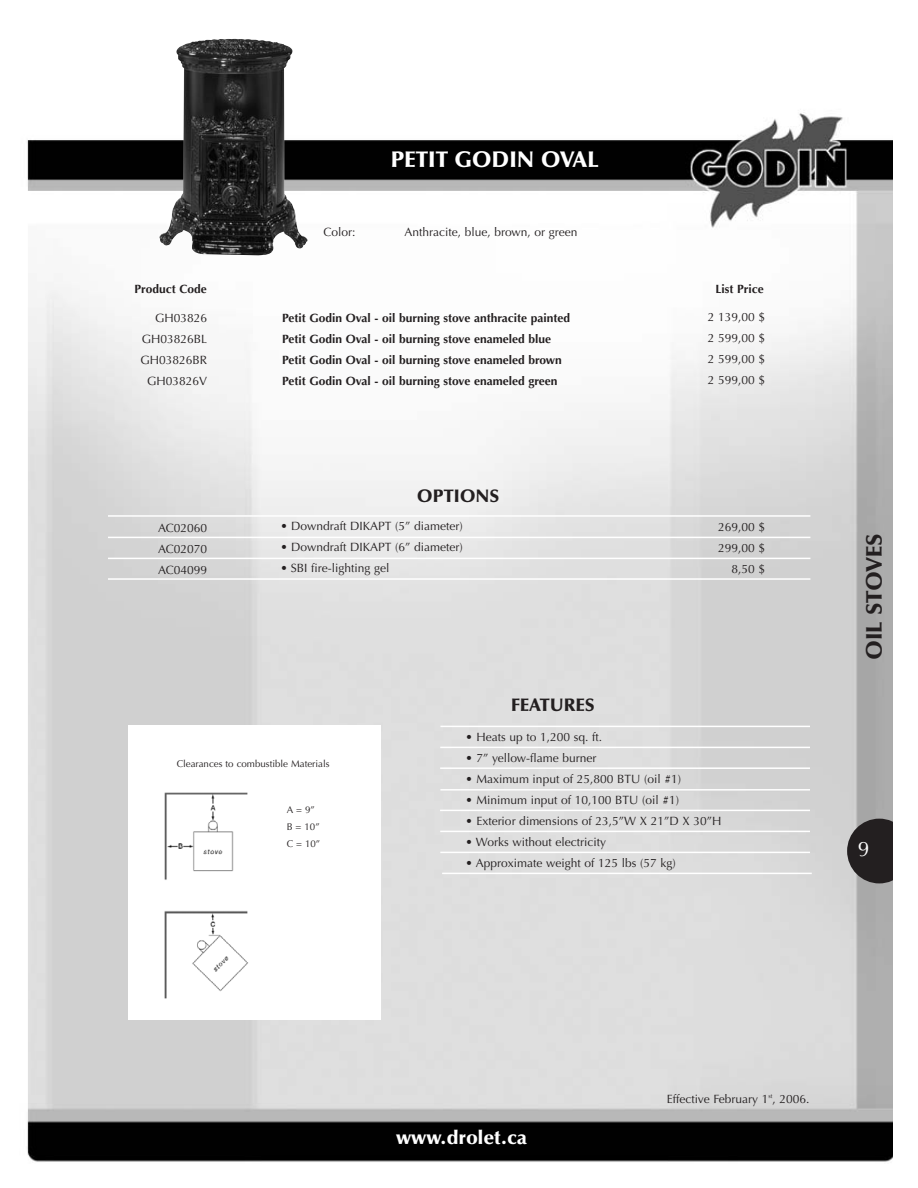
<style>
.page{position:relative;width:918px;height:1188px;background:#fff}
.page>*{position:absolute;margin:0;border:0;box-sizing:border-box;transform-origin:0 0}
.t1{font:900 22.5px "Optima";color:#fff}
.t2{font:900 22.5px "Optima";color:#231f20}
.t3{font:21px "Optima";color:#fff}
.t4{font:900 19.5px "Optima";color:#fff}
.t5{font:900 18px "Optima";color:#231f20}
.t6{font:12px/21px "Optima";color:#231f20;text-align:right}
.t7{font:700 12px/21px "Optima";color:#231f20}
.t8{font:9.75px/17px "Optima";color:#231f20}
</style>
<div class="page">
<img style="left:27px;top:38px;width:866px;height:1124px">
<hr style="left:108px;top:537px;width:702px;height:1px;background:#fff">
<hr style="left:108px;top:558px;width:702px;height:1px;background:#fff">
<hr style="left:440px;top:852px;width:370px;height:1px;background:#fff">
<hr style="left:440px;top:810px;width:370px;height:1px;background:#fff">
<hr style="left:108px;top:578px;width:702px;height:2px;background:#fff">
<hr style="left:440px;top:789px;width:370px;height:2px;background:#fff">
<hr style="left:108px;top:515px;width:702px;height:2px;background:#fff">
<div style="left:847px;top:819px;width:64px;height:64px;background:#231f20;border-radius:50%"></div>
<hr style="left:440px;top:767px;width:370px;height:2px;background:#fff">
<hr style="left:440px;top:747px;width:370px;height:1px;background:#fff">
<hr style="left:440px;top:726px;width:370px;height:1px;background:#fff">
<hr style="left:440px;top:831px;width:370px;height:1px;background:#fff">
<div style="left:128px;top:726px;width:253px;height:294px;background:#fff"></div>
<img style="left:164px;top:792px;width:84px;height:207px">
<div style="left:893px;top:0;width:25px;height:1188px;background:#fff"></div>
<img style="left:159px;top:39px;width:149px;height:216px">
<hr style="left:442px;top:873px;width:370px;height:1px;background:#fff">
<h1 class="t1" style="left:391px;top:150px;width:209px">PETIT GODIN OVAL</h1>
<p class="t7" style="left:135px;top:280px;width:74px">Product Code</p>
<p class="t6" style="left:141px;top:308px;width:68px">GH03826<br>GH03826BL<br>GH03826BR<br>GH03826V</p>
<p class="t6" style="left:158px;top:518px;width:51px;text-align:justify">AC02060<br>AC02070<br>AC04099</p>
<p class="t6" style="left:324px;top:223px;width:34px">Color:</p>
<p class="t6" style="left:405px;top:223px;width:175px">Anthracite, blue, brown, or green</p>
<p class="t7" style="left:282px;top:308px;width:289px">Petit Godin Oval - oil burning stove anthracite painted Petit Godin Oval - oil burning stove enameled blue Petit Godin Oval - oil burning stove enameled brown Petit Godin Oval - oil burning stove enameled green</p>
<h3 class="t5" style="left:417px;top:488px;width:84px">OPTIONS</h3>
<p class="t6" style="left:280px;top:517px;width:184px">• Downdraft DIKAPT (5” diameter)</p>
<p class="t6" style="left:280px;top:538px;width:184px">• Downdraft DIKAPT (6” diameter)</p>
<p class="t6" style="left:280px;top:559px;width:111px">• SBI fire-lighting gel</p>
<h3 class="t5" style="left:511px;top:697px;width:85px">FEATURES</h3>
<p class="t7" style="left:716px;top:280px;width:50px">List Price</p>
<p class="t6" style="left:708px;top:308px;width:59px;text-align:justify">2 139,00 $ 2 599,00 $ 2 599,00 $ 2 599,00 $</p>
<p class="t6" style="left:718px;top:518px;width:49px">269,00 $<br>299,00 $<br>8,50 $</p>
<p class="t8" style="left:177px;top:756px;width:154px">Clearances to combustible Materials</p>
<p class="t8" style="left:287px;top:802px;width:35px">A = 9”<br>B = 10”<br>C = 10”</p>
<p class="t6" style="left:465px;top:728px;width:138px">• Heats up to 1,200 sq. ft.</p>
<p class="t6" style="left:465px;top:749px;width:133px">• 7” yellow-flame burner</p>
<p class="t6" style="left:465px;top:770px;width:217px">• Maximum input of 25,800 BTU (oil #1)</p>
<p class="t6" style="left:465px;top:791px;width:215px">• Minimum input of 10,100 BTU (oil #1)</p>
<p class="t6" style="left:465px;top:812px;width:257px">• Exterior dimensions of 23,5”W X 21”D X 30”H</p>
<p class="t6" style="left:465px;top:833px;width:142px">• Works without electricity</p>
<p class="t6" style="left:465px;top:854px;width:212px">• Approximate weight of 125 lbs (57 kg)</p>
<h1 class="t2" style="left:865px;top:660px;width:128px;rotate:-90deg">OIL STOVES</h1>
<h2 class="t3" style="left:858px;top:841px;width:13px">9</h2>
<h3 class="t4" style="left:396px;top:1129px;width:132px">www.drolet.ca</h3>
<p class="t6" style="left:667px;top:1089px;width:144px">Effective February 1<sup>st</sup>, 2006.</p>
</div>
